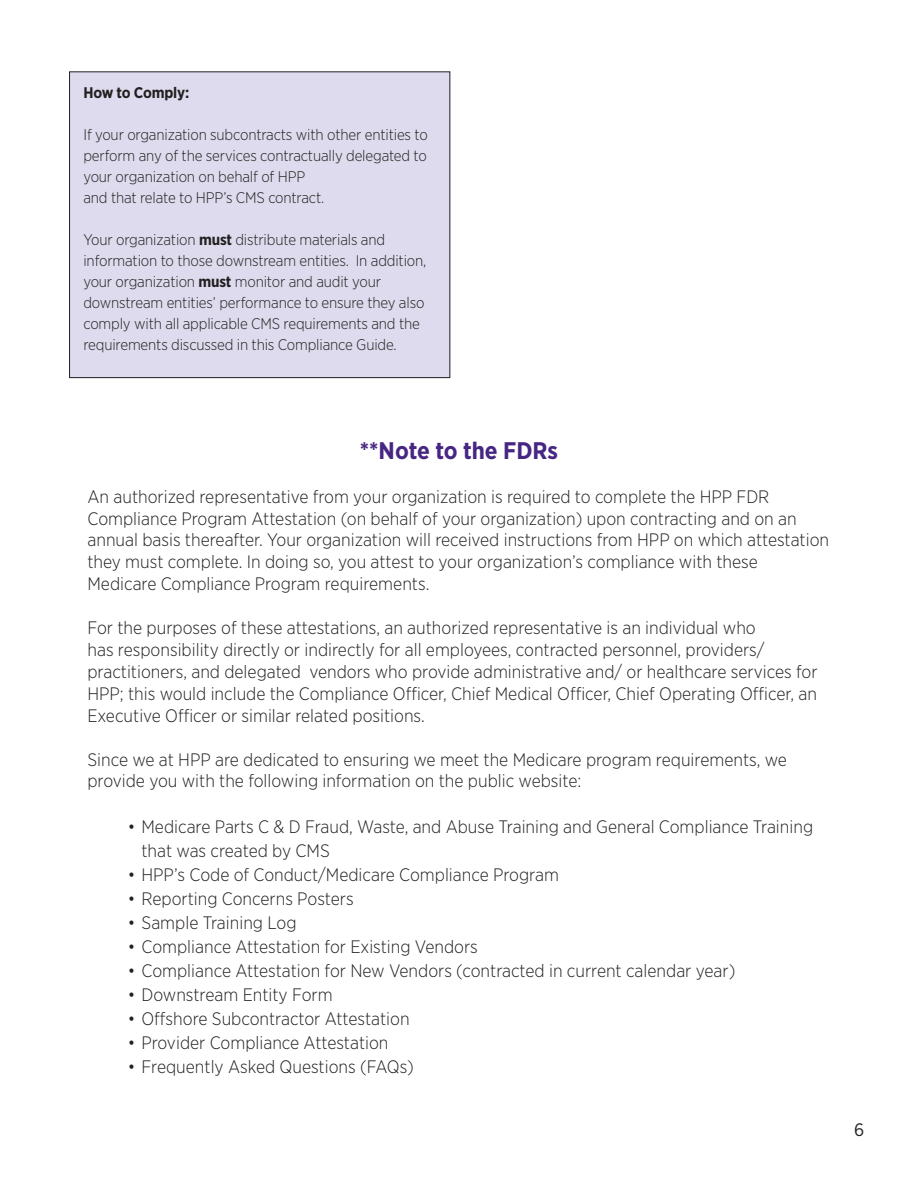
<style>
.page{position:relative;width:918px;height:1188px;background:#fff}
.page>*{position:absolute;margin:0;border:0;box-sizing:border-box;transform-origin:0 0}
.t1{font:700 24px "Gotham Narrow";color:#472683}
.t2{font:300 18px/21.9px "Gotham Narrow";color:#231f20}
.t3{font:18px "Gotham Narrow";color:#231f20}
.t4{font:300 15.3px/21px "Gotham Narrow";letter-spacing:-.01em;color:#231f20}
.t5{font:700 15.3px "Gotham Narrow";letter-spacing:-.01em;color:#231f20}
.s1{font-weight:700}
</style>
<div class="page">
<div style="left:70px;top:72px;width:380px;height:306px;background:#dddbed"></div>
<div style="left:69px;top:71px;width:381px;height:307px;border:1px solid #231f20"></div>
<p class="t5" style="left:83px;top:83px;width:107px">How to Comply:</p>
<p class="t4" style="left:83px;top:124px;width:346px">If your organization subcontracts with other entities to perform any of the services contractually delegated to your organization on behalf of HPP<br>and that relate to HPP’s CMS contract.</p>
<p class="t4" style="left:83px;top:229px;width:344px">Your organization <span class="s1">must</span> distribute materials and information to those downstream entities. In addition, your organization <span class="s1">must</span> monitor and audit your downstream entities’ performance to ensure they also comply with all applicable CMS requirements and the requirements discussed in this Compliance Guide.</p>
<h1 class="t1" style="left:360px;top:435px;width:200px">**Note to the FDRs</h1>
<p class="t2" style="left:87px;top:485px;width:743px">An authorized representative from your organization is required to complete the HPP FDR Compliance Program Attestation (on behalf of your organization) upon contracting and on an annual basis thereafter. Your organization will received instructions from HPP on which attestation they must complete. In doing so, you attest to your organization’s compliance with these Medicare Compliance Program requirements.</p>
<p class="t2" style="left:87px;top:616px;width:732px">For the purposes of these attestations, an authorized representative is an individual who<br>has responsibility directly or indirectly for all employees, contracted personnel, providers/ practitioners, and delegated vendors who provide administrative and/ or healthcare services for HPP; this would include the Compliance Officer, Chief Medical Officer, Chief Operating Officer, an Executive Officer or similar related positions.</p>
<p class="t2" style="left:87px;top:748px;width:701px">Since we at HPP are dedicated to ensuring we meet the Medicare program requirements, we provide you with the following information on the public website:</p>
<p class="t2" style="left:141px;top:815px;width:673px;line-height:24px;text-indent:-14px">• Medicare Parts C &amp; D Fraud, Waste, and Abuse Training and General Compliance Training that was created by CMS</p>
<p class="t2" style="left:128px;top:864px;width:432px">• HPP’s Code of Conduct/Medicare Compliance Program</p>
<p class="t2" style="left:128px;top:888px;width:227px">• Reporting Concerns Posters</p>
<p class="t2" style="left:128px;top:912px;width:170px">• Sample Training Log</p>
<p class="t2" style="left:128px;top:936px;width:351px">• Compliance Attestation for Existing Vendors</p>
<p class="t2" style="left:128px;top:960px;width:609px">• Compliance Attestation for New Vendors (contracted in current calendar year)</p>
<p class="t2" style="left:128px;top:984px;width:206px">• Downstream Entity Form</p>
<p class="t2" style="left:128px;top:1008px;width:283px">• Offshore Subcontractor Attestation</p>
<p class="t2" style="left:128px;top:1032px;width:262px">• Provider Compliance Attestation</p>
<p class="t2" style="left:128px;top:1056px;width:287px">• Frequently Asked Questions (FAQs)</p>
<p class="t3" style="left:854px;top:1119px;width:12px">6</p>
</div>
